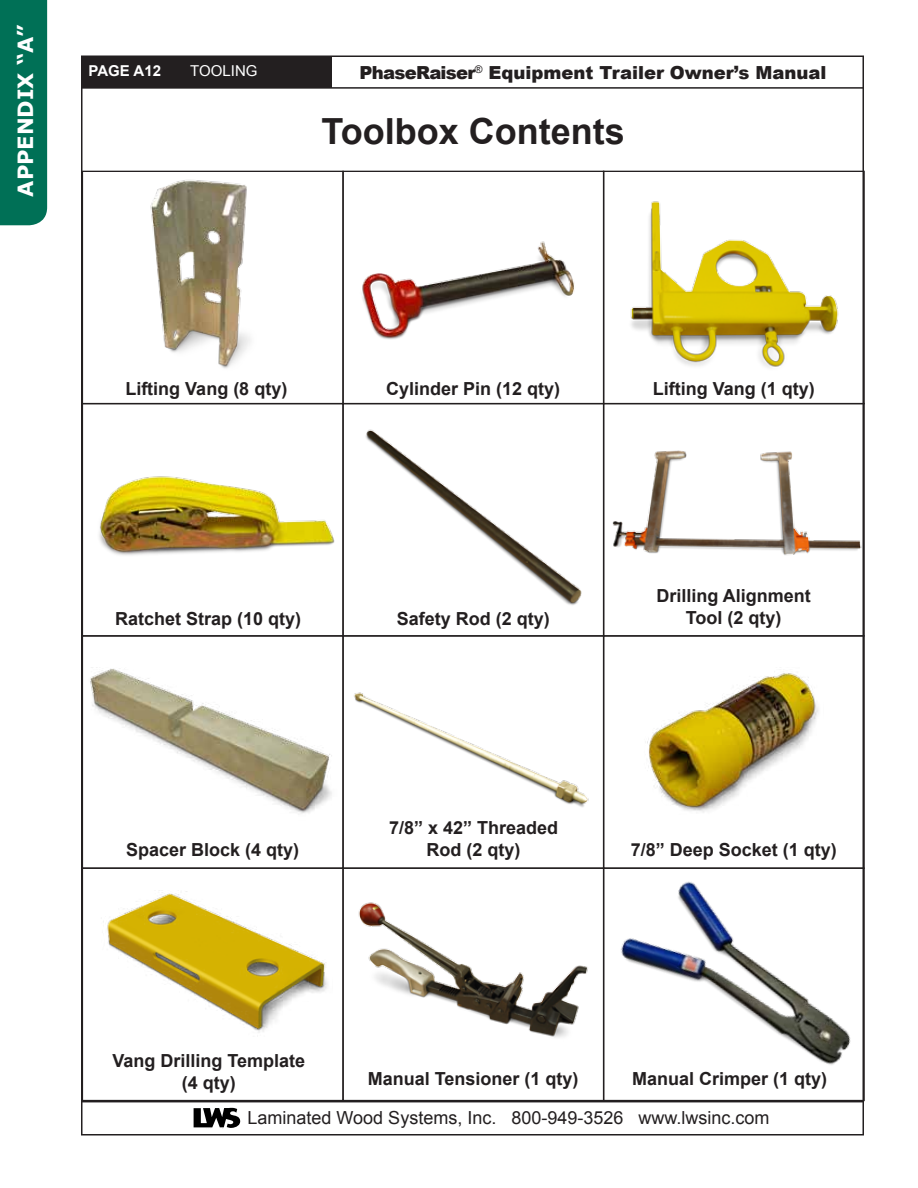
<style>
.page{position:relative;width:918px;height:1188px;background:#fff}
.page>*{position:absolute;margin:0;border:0;box-sizing:border-box;transform-origin:0 0}
.t1{font:700 36px "Arial";color:#231f20}
.t2{font:700 21px "Verdana";color:#fff}
.t3{font:700 18px/21.6px "Arial";color:#231f20;text-align:center}
.t4{font:18px "Arial";color:#231f20}
.t5{font:900 18px "Arial";color:#231f20}
.t6{font:700 15px "Arial";color:#fff}
.t7{font:15px "Arial";color:#fff}
</style>
<div class="page">
<div style="left:0;top:0;width:47px;height:225px;background:#007056"></div>
<hr style="left:81px;top:87px;width:783px;height:2px;background:#231f20">
<div style="left:81px;top:56px;width:251px;height:32px;background:#231f20"></div>
<hr style="left:81px;top:1101px;width:783px;height:1px;background:#231f20">
<svg style="left:194px;top:1108px;width:47px;height:20px"></svg>
<div style="left:82px;top:868px;width:262px;height:233px;border:1px solid #231f20"></div>
<div style="left:342px;top:171px;width:262px;height:233px;border:1px solid #231f20"></div>
<div style="left:342px;top:868px;width:262px;height:233px;border:1px solid #231f20"></div>
<div style="left:603px;top:171px;width:262px;height:233px;border:1px solid #231f20"></div>
<div style="left:603px;top:635px;width:262px;height:234px;border:1px solid #231f20"></div>
<img style="left:143px;top:170px;width:117px;height:199px">
<img style="left:362px;top:241px;width:212px;height:99px">
<img style="left:630px;top:201px;width:209px;height:167px">
<img style="left:81px;top:471px;width:263px;height:92px">
<img style="left:365px;top:429px;width:217px;height:176px">
<img style="left:602px;top:448px;width:263px;height:115px">
<img style="left:82px;top:667px;width:261px;height:153px">
<img style="left:336px;top:688px;width:253px;height:123px">
<img style="left:647px;top:673px;width:172px;height:140px">
<img style="left:103px;top:891px;width:225px;height:142px">
<img style="left:358px;top:902px;width:230px;height:136px">
<img style="left:599px;top:860px;width:266px;height:219px">
<p class="t2" style="left:11px;top:197px;width:174px;rotate:-90deg">APPEN DIX “A”</p>
<p class="t6" style="left:89px;top:61px;width:74px">PAGE A12</p>
<p class="t7" style="left:190px;top:61px;width:69px">TOOLING</p>
<p class="t5" style="left:360px;top:59px;width:468px">PhaseRaiser<sup>®</sup> Equipment Trailer Owner’s Manual</p>
<h1 class="t1" style="left:322px;top:107px;width:305px">Toolbox Contents</h1>
<p class="t3" style="left:125px;top:378px;width:163px">Lifting Vang (8 qty)</p>
<p class="t3" style="left:386px;top:378px;width:176px">Cylinder Pin (12 qty)</p>
<p class="t3" style="left:653px;top:378px;width:164px">Lifting Vang (1 qty)</p>
<p class="t3" style="left:115px;top:609px;width:188px">Ratchet Strap (10 qty)</p>
<p class="t3" style="left:397px;top:609px;width:155px">Safety Rod (2 qty)</p>
<p class="t3" style="left:657px;top:585px;width:156px">Drilling Alignment<br>Tool (2 qty)</p>
<p class="t3" style="left:126px;top:839px;width:175px">Spacer Block (4 qty)</p>
<p class="t3" style="left:389px;top:818px;width:171px">7/8” x 42” Threaded<br>Rod (2 qty)</p>
<p class="t3" style="left:631px;top:839px;width:208px">7/8” Deep Socket (1 qty)</p>
<p class="t3" style="left:112px;top:1051px;width:194px">Vang Drilling Template (4 qty)</p>
<p class="t3" style="left:368px;top:1068px;width:212px">Manual Tensioner (1 qty)</p>
<p class="t3" style="left:632px;top:1068px;width:197px">Manual Crimper (1 qty)</p>
<p class="t4" style="left:248px;top:1106px;width:523px">Laminated Wood Systems, Inc. 800-949-3526 www.lwsinc.com</p>
</div>
